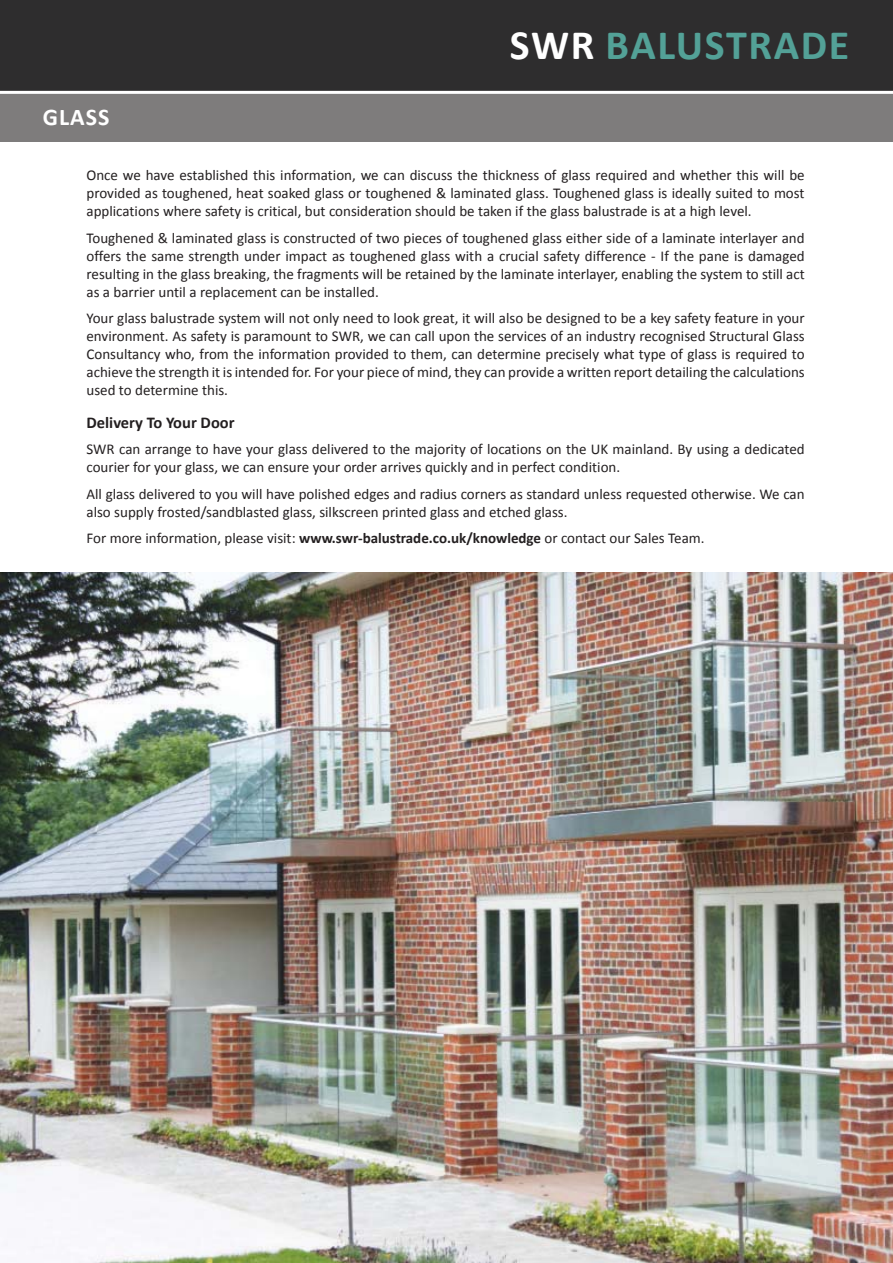
<style>
.page{position:relative;width:893px;height:1263px;background:#fff}
.page>*{position:absolute;margin:0;border:0;box-sizing:border-box;transform-origin:0 0}
.t1{font:700 42px "Calibri";letter-spacing:.04em;color:#53a197}
.t2{font:700 24px "Calibri";letter-spacing:.04em;color:#fff}
.t3{font:700 16.5px "Calibri";color:#231f20}
.t4{font:15px/18px "Calibri";color:#231f20;text-align:justify}
.s1{color:#fff}
.s2{font-weight:700}
</style>
<div class="page">
<div style="left:0;top:92px;width:893px;height:49px;background:#7e7c7c"></div>
<div style="left:0;top:0;width:893px;height:91px;background:#2e2d2e"></div>
<hr style="left:0;top:91px;width:893px;height:3px;background:#fff">
<img style="left:0;top:573px;width:893px;height:690px">
<h2 class="t2" style="left:43px;top:107px;width:68px">GLASS</h2>
<h1 class="t1" style="left:510px;top:27px;width:341px"><span class="s1">SWR</span> BALUSTRADE</h1>
<p class="t4" style="left:87px;top:167px;width:720px">Once we have established this information, we can discuss the thickness of glass required and whether this will be provided as toughened, heat soaked glass or toughened &amp; laminated glass. Toughened glass is ideally suited to most applications where safety is critical, but consideration should be taken if the glass balustrade is at a high level.</p>
<p class="t4" style="left:87px;top:230px;width:720px">Toughened &amp; laminated glass is constructed of two pieces of toughened glass either side of a laminate interlayer and offers the same strength under impact as toughened glass with a crucial safety difference - If the pane is damaged resulting in the glass breaking, the fragments will be retained by the laminate interlayer, enabling the system to still act as a barrier until a replacement can be installed.</p>
<p class="t4" style="left:87px;top:310px;width:720px">Your glass balustrade system will not only need to look great, it will also be designed to be a key safety feature in your environment. As safety is paramount to SWR, we can call upon the services of an industry recognised Structural Glass Consultancy who, from the information provided to them, can determine precisely what type of glass is required to achieve the strength it is intended for. For your piece of mind, they can provide a written report detailing the calculations used to determine this.</p>
<p class="t3" style="left:87px;top:415px;width:150px">Delivery To Your Door</p>
<p class="t4" style="left:87px;top:441px;width:720px">SWR can arrange to have your glass delivered to the majority of locations on the UK mainland. By using a dedicated courier for your glass, we can ensure your order arrives quickly and in perfect condition.</p>
<p class="t4" style="left:87px;top:486px;width:720px">All glass delivered to you will have polished edges and radius corners as standard unless requested otherwise. We can also supply frosted/sandblasted glass, silkscreen printed glass and etched glass.</p>
<p class="t4" style="left:87px;top:530px;width:620px">For more information, please visit: <span class="s2">www.swr-balustrade.co.uk/knowledge</span> or contact our Sales Team.</p>
</div>
